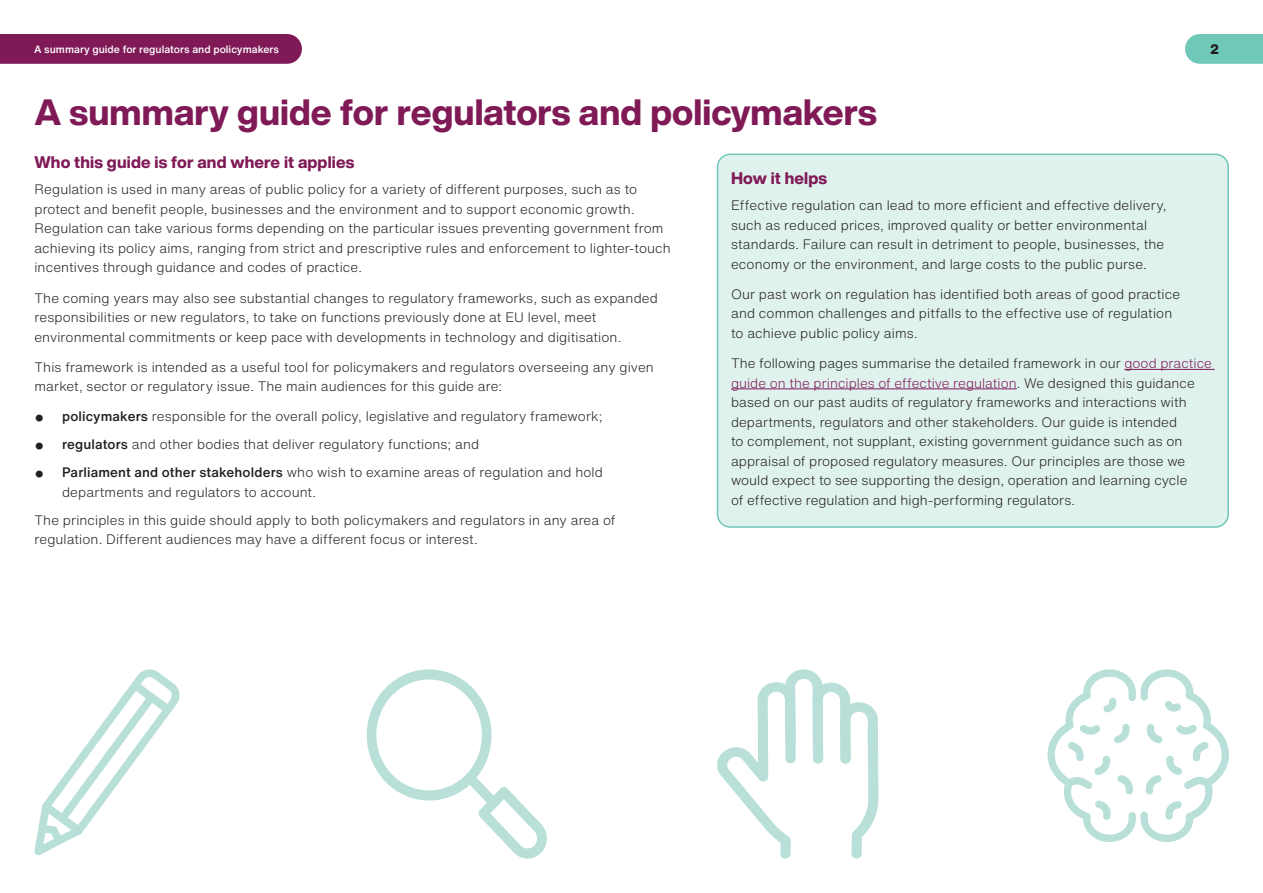
<style>
.page{position:relative;width:1263px;height:893px;background:#fff}
.page>*{position:absolute;margin:0;border:0;box-sizing:border-box;transform-origin:0 0}
._20_h2{font:800 36px "Helvetica Now Display";color:#7f1a57}
._20_h3{font:800 16.5px "Helvetica Now Display";letter-spacing:.01em;color:#7f1a57}
._20_body_text{font:300 13.5px/19.5px "Helvetica Now Text";letter-spacing:.01em;color:#231f20}
._20_bullet{font:300 13.5px/19.5px "Helvetica Now Text";letter-spacing:.01em;color:#231f20}
.t1{font:800 13.5px "Helvetica Now Text";color:#231f20}
.t2{font:500 10.5px "Helvetica Now Text";color:#fff}
.s1{font-family:"Helvetica Neue LT Std";font-size:19.5px}
.s2{font-weight:500}
.s3{color:#7f1a57}
</style>
<div class="page">
<div style="left:0;top:34px;width:302px;height:30px;background:#7f1a57"></div>
<svg style="left:1185px;top:34px;width:78px;height:30px;background:#76cabb"></svg>
<div style="left:717px;top:154px;width:511px;height:373px;background:#e0f2ee;border-radius:13px"></div>
<hr style="left:1124px;top:369px;width:91px;height:1px;background:#7f1a57">
<hr style="left:731px;top:389px;width:286px;height:1px;background:#7f1a57">
<div style="left:717px;top:154px;width:512px;height:374px;border:2px solid #6fc8b8;border-radius:13px"></div>
<svg style="left:34px;top:669px;width:146px;height:186px"></svg>
<svg style="left:366px;top:669px;width:181px;height:190px"></svg>
<svg style="left:717px;top:669px;width:161px;height:190px"></svg>
<svg style="left:1047px;top:669px;width:182px;height:173px"></svg>
<p class="t2" style="left:34px;top:42px;width:246px">A summary guide for regulators and policymakers</p>
<p class="t1" style="left:1210px;top:39px;width:11px">2</p>
<h2 class="_20_h2" style="left:35px;top:87px;width:843px">A summary guide for regulators and policymakers</h2>
<p class="_20_h3" style="left:34px;top:151px;width:321px">Who this guide is for and where it applies</p>
<p class="_20_body_text" style="left:34px;top:179px;width:638px">Regulation is used in many areas of public policy for a variety of different purposes, such as to protect and benefit people, businesses and the environment and to support economic growth.<br>Regulation can take various forms depending on the particular issues preventing government from achieving its policy aims, ranging from strict and prescriptive rules and enforcement to lighter-touch incentives through guidance and codes of practice.</p>
<p class="_20_body_text" style="left:34px;top:288px;width:625px">The coming years may also see substantial changes to regulatory frameworks, such as expanded responsibilities or new regulators, to take on functions previously done at EU level, meet environmental commitments or keep pace with developments in technology and digitisation.</p>
<p class="_20_body_text" style="left:34px;top:357px;width:621px">This framework is intended as a useful tool for policymakers and regulators overseeing any given market, sector or regulatory issue. The main audiences for this guide are:</p>
<p class="_20_bullet" style="left:34px;top:406px;width:570px"><span class="s1">•</span> <span class="s2">policymakers</span> responsible for the overall policy, legislative and regulatory framework;</p>
<p class="_20_bullet" style="left:34px;top:434px;width:446px"><span class="s1">•</span> <span class="s2">regulators</span> and other bodies that deliver regulatory functions; and</p>
<p class="_20_bullet" style="left:62px;top:462px;width:542px;text-indent:-28px"><span class="s1">•</span> <span class="s2">Parliament and other stakeholders</span> who wish to examine areas of regulation and hold departments and regulators to account.</p>
<p class="_20_body_text" style="left:34px;top:510px;width:583px">The principles in this guide should apply to both policymakers and regulators in any area of regulation. Different audiences may have a different focus or interest.</p>
<p class="_20_h3" style="left:731px;top:166px;width:98px">How it helps</p>
<p class="_20_body_text" style="left:731px;top:195px;width:437px">Effective regulation can lead to more efficient and effective delivery, such as reduced prices, improved quality or better environmental standards. Failure can result in detriment to people, businesses, the economy or the environment, and large costs to the public purse.</p>
<p class="_20_body_text" style="left:731px;top:284px;width:450px">Our past work on regulation has identified both areas of good practice and common challenges and pitfalls to the effective use of regulation to achieve public policy aims.</p>
<p class="_20_body_text" style="left:731px;top:353px;width:482px">The following pages summarise the detailed framework in our <span class="s3">good practice guide on the principles of effective regulation</span>. We designed this guidance based on our past audits of regulatory frameworks and interactions with departments, regulators and other stakeholders. Our guide is intended<br>to complement, not supplant, existing government guidance such as on appraisal of proposed regulatory measures. Our principles are those we would expect to see supporting the design, operation and learning cycle<br>of effective regulation and high-performing regulators.</p>
</div>
